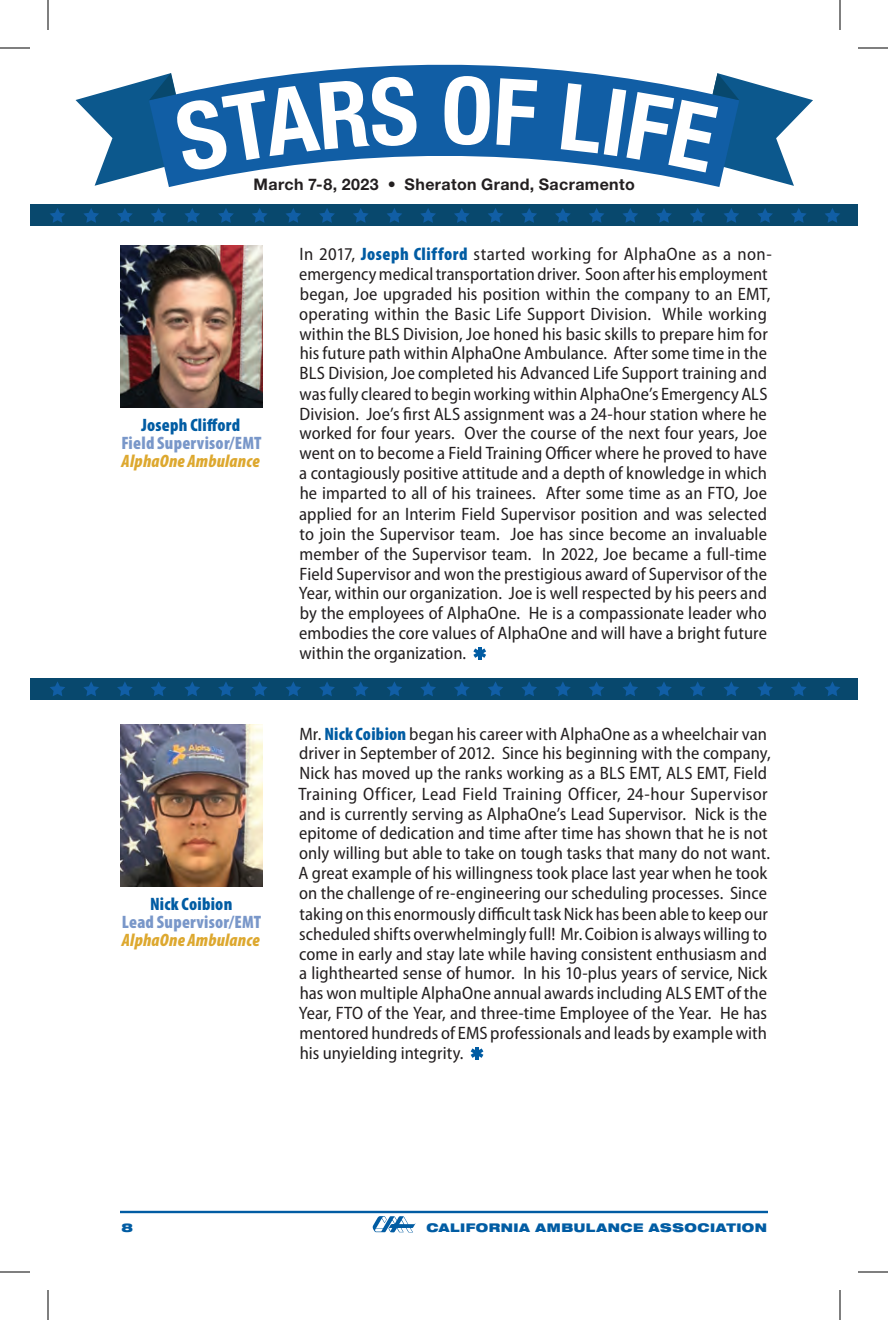
<style>
.page{position:relative;width:888px;height:1320px;background:#fff}
.page>*{position:absolute;margin:0;border:0;box-sizing:border-box;transform-origin:0 0}
.t1{font:semi-condensed 18px/20px "Myriad Pro";letter-spacing:.005em;color:#231f20}
.t2{font:900 condensed 18px "Myriad Pro";letter-spacing:.015em;color:#7997c9}
.t3{font:italic 900 condensed 18px "Myriad Pro";letter-spacing:.015em;color:#dda82f}
.t4{font:900 condensed 18px "Myriad Pro";letter-spacing:.015em;color:#015ca3}
.t5{font:700 16px "Helvetica Neue LT Pro";letter-spacing:.025em;color:#231f20}
.t6{font:900 expanded 12px "Helvetica Neue LT Pro";letter-spacing:.04em;color:#015ca3}
.s1{font-weight:900;font-stretch:condensed;color:#015ca3}
</style>
<div class="page">
<svg style="left:168px;top:64px;width:552px;height:123px"></svg>
<div style="left:30px;top:204px;width:828px;height:22px;background:#08486d"></div>
<svg style="left:50px;top:208px;width:15px;height:15px"></svg>
<svg style="left:420px;top:208px;width:16px;height:15px"></svg>
<svg style="left:387px;top:208px;width:15px;height:15px"></svg>
<svg style="left:353px;top:208px;width:16px;height:15px"></svg>
<svg style="left:319px;top:208px;width:16px;height:15px"></svg>
<svg style="left:286px;top:208px;width:15px;height:15px"></svg>
<svg style="left:252px;top:208px;width:15px;height:15px"></svg>
<svg style="left:218px;top:208px;width:16px;height:15px"></svg>
<svg style="left:185px;top:208px;width:15px;height:15px"></svg>
<svg style="left:151px;top:208px;width:15px;height:15px"></svg>
<svg style="left:117px;top:208px;width:16px;height:15px"></svg>
<svg style="left:83px;top:208px;width:16px;height:15px"></svg>
<svg style="left:454px;top:208px;width:16px;height:15px"></svg>
<svg style="left:825px;top:208px;width:15px;height:15px"></svg>
<svg style="left:791px;top:208px;width:16px;height:15px"></svg>
<svg style="left:757px;top:208px;width:16px;height:15px"></svg>
<svg style="left:724px;top:208px;width:15px;height:15px"></svg>
<svg style="left:690px;top:208px;width:15px;height:15px"></svg>
<svg style="left:656px;top:208px;width:16px;height:15px"></svg>
<svg style="left:623px;top:208px;width:15px;height:15px"></svg>
<svg style="left:589px;top:208px;width:15px;height:15px"></svg>
<svg style="left:555px;top:208px;width:16px;height:15px"></svg>
<svg style="left:521px;top:208px;width:16px;height:15px"></svg>
<svg style="left:488px;top:208px;width:15px;height:15px"></svg>
<hr style="left:120px;top:1211px;width:648px;height:2px;background:#015ca3">
<svg style="left:372px;top:1216px;width:44px;height:16px"></svg>
<hr style="left:478px;top:647px;width:4px;height:13px;background:#015ca3">
<svg style="left:473px;top:648px;width:13px;height:10px"></svg>
<hr style="left:475px;top:1047px;width:4px;height:13px;background:#015ca3">
<svg style="left:471px;top:1048px;width:12px;height:10px"></svg>
<div style="left:30px;top:678px;width:828px;height:22px;background:#08486d"></div>
<svg style="left:50px;top:682px;width:15px;height:14px"></svg>
<svg style="left:420px;top:682px;width:16px;height:14px"></svg>
<svg style="left:387px;top:682px;width:15px;height:14px"></svg>
<svg style="left:353px;top:682px;width:16px;height:14px"></svg>
<svg style="left:319px;top:682px;width:16px;height:14px"></svg>
<svg style="left:286px;top:682px;width:15px;height:14px"></svg>
<svg style="left:252px;top:682px;width:15px;height:14px"></svg>
<svg style="left:218px;top:682px;width:16px;height:14px"></svg>
<svg style="left:185px;top:682px;width:15px;height:14px"></svg>
<svg style="left:151px;top:682px;width:15px;height:14px"></svg>
<svg style="left:117px;top:682px;width:16px;height:14px"></svg>
<svg style="left:83px;top:682px;width:16px;height:14px"></svg>
<svg style="left:454px;top:682px;width:16px;height:14px"></svg>
<svg style="left:825px;top:682px;width:15px;height:14px"></svg>
<svg style="left:791px;top:682px;width:16px;height:14px"></svg>
<svg style="left:757px;top:682px;width:16px;height:14px"></svg>
<svg style="left:724px;top:682px;width:15px;height:14px"></svg>
<svg style="left:690px;top:682px;width:15px;height:14px"></svg>
<svg style="left:656px;top:682px;width:16px;height:14px"></svg>
<svg style="left:623px;top:682px;width:15px;height:14px"></svg>
<svg style="left:589px;top:682px;width:15px;height:14px"></svg>
<svg style="left:555px;top:682px;width:16px;height:14px"></svg>
<svg style="left:521px;top:682px;width:16px;height:14px"></svg>
<svg style="left:488px;top:682px;width:15px;height:14px"></svg>
<img style="left:120px;top:246px;width:142px;height:161px">
<img style="left:120px;top:725px;width:142px;height:161px">
<hr style="left:0;top:48px;width:30px;height:1px;background:#000">
<hr style="left:858px;top:48px;width:30px;height:1px;background:#000">
<hr style="left:0;top:1272px;width:30px;height:1px;background:#000">
<hr style="left:858px;top:1272px;width:30px;height:1px;background:#000">
<hr style="left:48px;top:0;width:1px;height:30px;background:#000">
<hr style="left:48px;top:1290px;width:1px;height:30px;background:#000">
<hr style="left:840px;top:0;width:1px;height:30px;background:#000">
<hr style="left:840px;top:1290px;width:1px;height:30px;background:#000">
<svg style="left:76px;top:73px;width:341px;height:113px"></svg>
<div style="left:444px;top:76px;width:46px;height:69px;background:#115ea5"></div>
<div style="left:496px;top:78px;width:41px;height:69px;background:#115ea5"></div>
<svg style="left:561px;top:73px;width:252px;height:113px"></svg>
<p class="t5" style="left:254px;top:174px;width:383px">March 7-8, 2023 • Sheraton Grand, Sacramento</p>
<p class="t4" style="left:141px;top:415px;width:100px">Joseph Clifford</p>
<p class="t2" style="left:121px;top:433px;width:142px">Field Supervisor/EMT</p>
<p class="t3" style="left:122px;top:452px;width:139px">AlphaOne Ambulance</p>
<p class="t4" style="left:150px;top:894px;width:84px">Nick Coibion</p>
<p class="t2" style="left:122px;top:912px;width:141px">Lead Supervisor/EMT</p>
<p class="t3" style="left:122px;top:931px;width:139px">AlphaOne Ambulance</p>
<p class="t1" style="left:299px;top:244px;width:475px">In 2017, <span class="s1">Joseph Clifford</span> started working for AlphaOne as a non&shy;emergency medical transportation driver. Soon after his employment began, Joe upgraded his position within the company to an EMT, operating within the Basic Life Support Division. While working within the BLS Division, Joe honed his basic skills to prepare him for his future path within AlphaOne Ambulance. After some time in the BLS Division, Joe completed his Advanced Life Support training and was fully cleared to begin working within AlphaOne’s Emergency ALS Division. Joe’s first ALS assignment was a 24-hour station where he worked for four years. Over the course of the next four years, Joe went on to become a Field Training Officer where he proved to have a contagiously positive attitude and a depth of knowledge in which he imparted to all of his trainees. After some time as an FTO, Joe applied for an Interim Field Supervisor position and was selected to join the Supervisor team. Joe has since become an invaluable member of the Supervisor team. In 2022, Joe became a full-time Field Supervisor and won the prestigious award of Supervisor of the Year, within our organization. Joe is well respected by his peers and by the employees of AlphaOne. He is a compassionate leader who embodies the core values of AlphaOne and will have a bright future within the organization.</p>
<p class="t1" style="left:299px;top:724px;width:474px">Mr. <span class="s1">Nick Coibion</span> began his career with AlphaOne as a wheelchair van driver in September of 2012. Since his beginning with the company, Nick has moved up the ranks working as a BLS EMT, ALS EMT, Field Training Officer, Lead Field Training Officer, 24-hour Supervisor and is currently serving as AlphaOne’s Lead Supervisor. Nick is the epitome of dedication and time after time has shown that he is not only willing but able to take on tough tasks that many do not want.<br>A great example of his willingness took place last year when he took on the challenge of re-engineering our scheduling processes. Since taking on this enormously difficult task Nick has been able to keep our scheduled shifts overwhelmingly full! Mr. Coibion is always willing to come in early and stay late while having consistent enthusiasm and a lighthearted sense of humor. In his 10-plus years of service, Nick has won multiple AlphaOne annual awards including ALS EMT of the Year, FTO of the Year, and three-time Employee of the Year. He has mentored hundreds of EMS professionals and leads by example with his unyielding integrity.</p>
<p class="t6" style="left:121px;top:1220px;width:13px">8</p>
<p class="t6" style="left:426px;top:1220px;width:342px">CALIFORNIA AMBULANCE ASSOCIATION</p>
</div>
